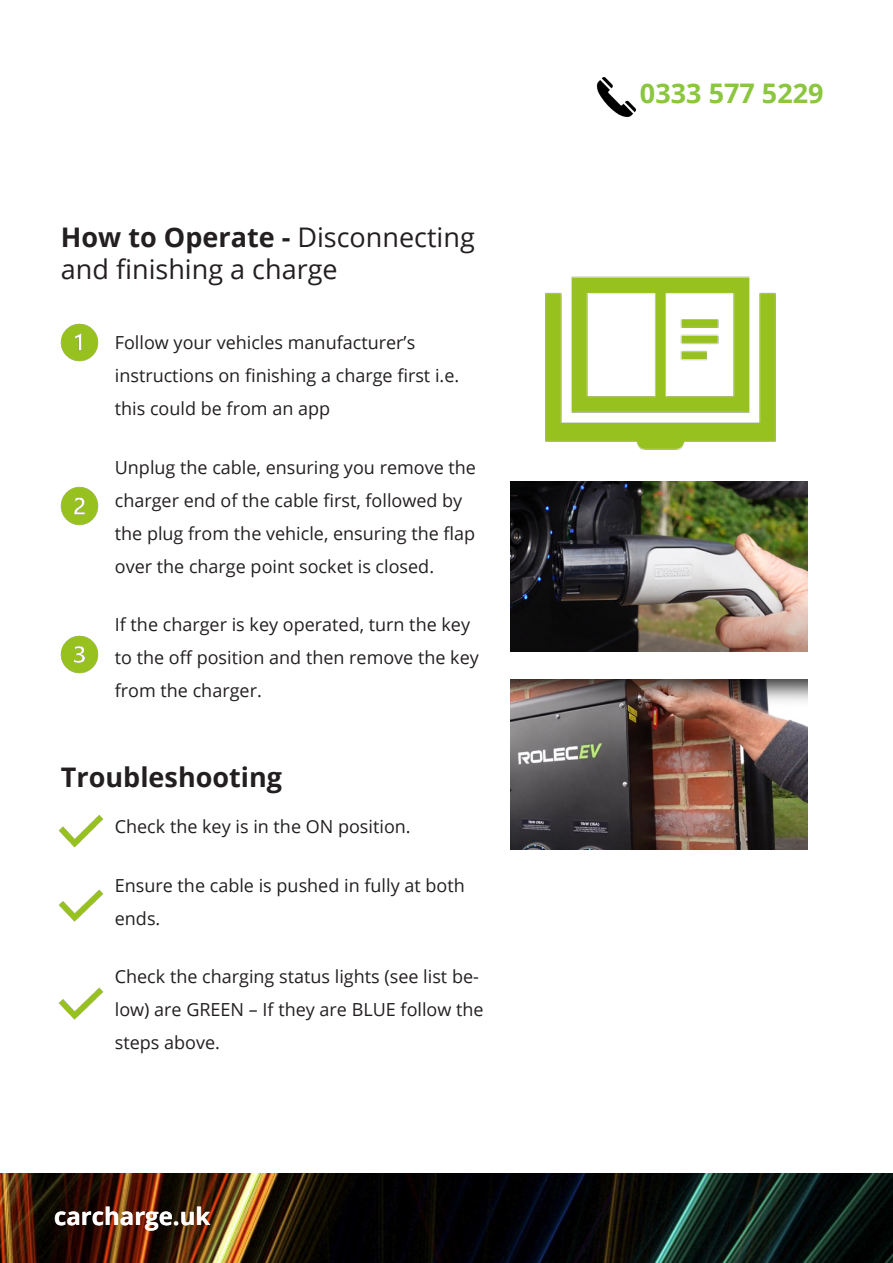
<style>
.page{position:relative;width:893px;height:1263px;background:#fff}
.page>*{position:absolute;margin:0;border:0;box-sizing:border-box;transform-origin:0 0}
.t1{font:27px/32.4px "Open Sans";color:#231f20}
.t2{font:700 27px "Open Sans";color:#231f20}
.t3{font:700 27px "Open Sans";color:#8bc63e}
.t4{font:700 24px "Open Sans";color:#fff}
.t5{font:18px/33px "Open Sans";color:#231f20}
.s1{font-weight:700}
</style>
<div class="page">
<img style="left:0;top:1174px;width:893px;height:89px">
<img style="left:510px;top:481px;width:298px;height:170px">
<img style="left:510px;top:679px;width:298px;height:170px">
<img style="left:60px;top:323px;width:39px;height:39px">
<img style="left:60px;top:486px;width:39px;height:40px">
<img style="left:60px;top:635px;width:39px;height:39px">
<img style="left:535px;top:276px;width:251px;height:213px">
<img style="left:58px;top:815px;width:46px;height:33px">
<img style="left:59px;top:889px;width:45px;height:33px">
<img style="left:59px;top:987px;width:45px;height:33px">
<img style="left:596px;top:77px;width:41px;height:40px">
<p class="t1" style="left:61px;top:220px;width:415px"><span class="s1">How to Operate -</span> Disconnecting and finishing a charge</p>
<p class="t5" style="left:115px;top:326px;width:346px">Follow your vehicles manufacturer’s instructions on finishing a charge first i.e. this could be from an app</p>
<p class="t5" style="left:115px;top:450px;width:363px">Unplug the cable, ensuring you remove the charger end of the cable first, followed by the plug from the vehicle, ensuring the flap over the charge point socket is closed.</p>
<p class="t5" style="left:115px;top:608px;width:366px">If the charger is key operated, turn the key to the off position and then remove the key from the charger.</p>
<p class="t2" style="left:61px;top:758px;width:223px">Troubleshooting</p>
<p class="t5" style="left:115px;top:809px;width:297px">Check the key is in the ON position.</p>
<p class="t5" style="left:115px;top:868px;width:351px">Ensure the cable is pushed in fully at both ends.</p>
<p class="t5" style="left:115px;top:960px;width:370px">Check the charging status lights (see list be&shy;low) are GREEN – If they are BLUE follow the steps above.</p>
<p class="t4" style="left:54px;top:1199px;width:158px">carcharge.uk</p>
<p class="t3" style="left:640px;top:74px;width:185px">0333 577 5229</p>
</div>
